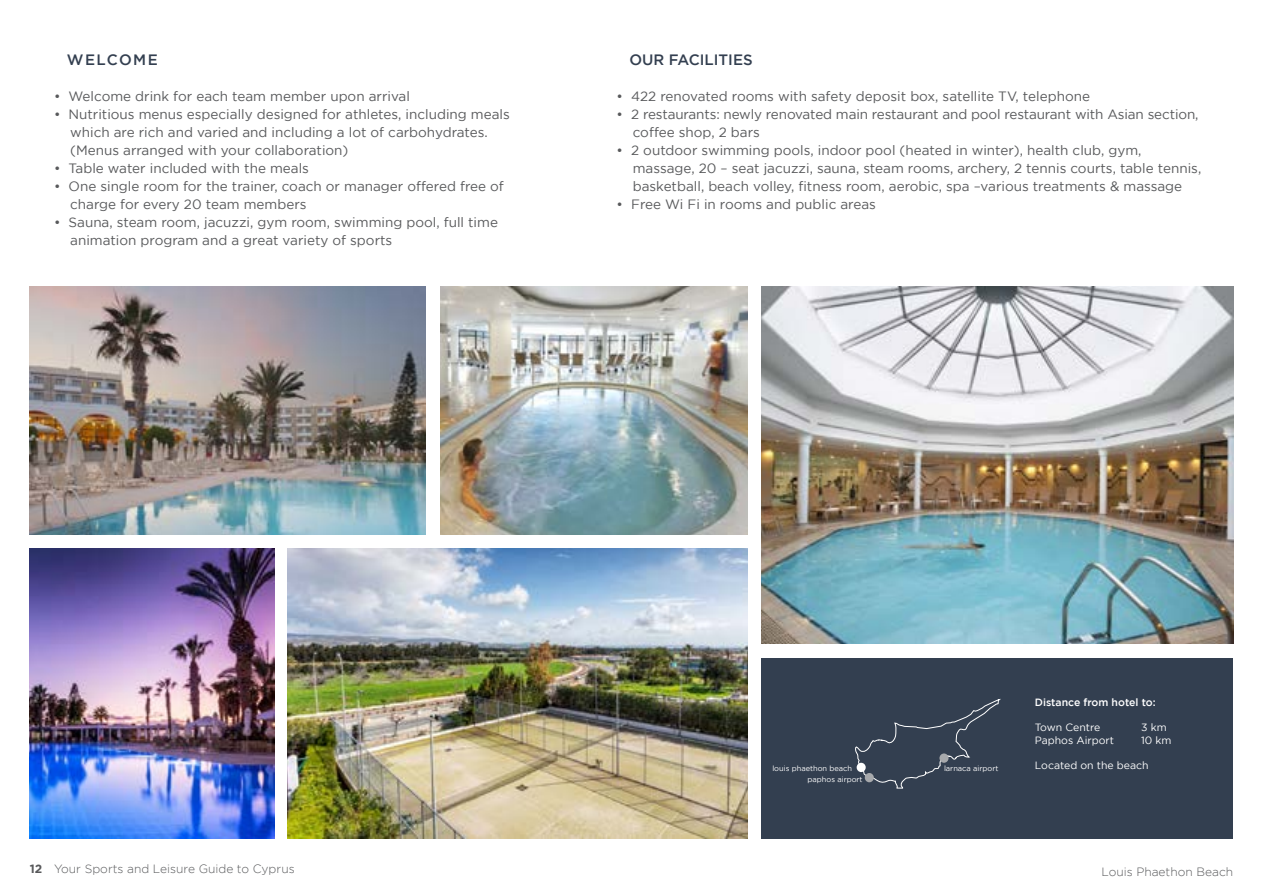
<style>
.page{position:relative;width:1263px;height:893px;background:#fff}
.page>*{position:absolute;margin:0;border:0;box-sizing:border-box;transform-origin:0 0}
.t1{font:500 15px "Gotham";color:#333f50}
.t2{font:500 15px "Gotham";letter-spacing:.1em;color:#333f50}
.t3{font:13.5px/18px "Gotham";color:#58595b}
.t4{font:300 12px "Gotham";color:#58595b}
.t5{font:10.5px "Gotham";color:#fff}
.t6{font:500 10.5px "Gotham";color:#fff}
.t7{font:7.5px "Gotham";color:#fff}
.s1{font-weight:700}
</style>
<div class="page">
<img style="left:30px;top:549px;width:244px;height:290px">
<img style="left:30px;top:286px;width:395px;height:249px">
<img style="left:288px;top:549px;width:460px;height:290px">
<img style="left:761px;top:286px;width:472px;height:357px">
<img style="left:441px;top:286px;width:307px;height:249px">
<div style="left:761px;top:658px;width:472px;height:181px;background:#333f50"></div>
<svg style="left:855px;top:698px;width:146px;height:91px"></svg>
<div style="left:865px;top:773px;width:9px;height:9px;background:#a7a9ac;border-radius:50%"></div>
<div style="left:939px;top:753px;width:9px;height:10px;background:#a7a9ac;border-radius:50%"></div>
<div style="left:857px;top:763px;width:9px;height:9px;background:#fff;border-radius:50%"></div>
<p class="t2" style="left:67px;top:51px;width:93px">WELCOME</p>
<p class="t3" style="left:54px;top:87px;width:357px">• Welcome drink for each team member upon arrival</p>
<p class="t3" style="left:70px;top:105px;width:441px;text-indent:-16px">• Nutritious menus especially designed for athletes, including meals which are rich and varied and including a lot of carbohydrates. (Menus arranged with your collaboration)</p>
<p class="t3" style="left:54px;top:159px;width:256px">• Table water included with the meals</p>
<p class="t3" style="left:70px;top:177px;width:435px;text-indent:-16px">• One single room for the trainer, coach or manager offered free of charge for every 20 team members</p>
<p class="t3" style="left:70px;top:213px;width:429px;text-indent:-16px">• Sauna, steam room, jacuzzi, gym room, swimming pool, full time animation program and a great variety of sports</p>
<p class="t1" style="left:629px;top:51px;width:125px">OUR FACILITIES</p>
<p class="t3" style="left:617px;top:87px;width:475px">• 422 renovated rooms with safety deposit box, satellite TV, telephone</p>
<p class="t3" style="left:633px;top:105px;width:567px;text-indent:-16px">• 2 restaurants: newly renovated main restaurant and pool restaurant with Asian section, coffee shop, 2 bars</p>
<p class="t3" style="left:633px;top:141px;width:570px;text-indent:-16px">• 2 outdoor swimming pools, indoor pool (heated in winter), health club, gym, massage, 20 – seat jacuzzi, sauna, steam rooms, archery, 2 tennis courts, table tennis, basketball, beach volley, fitness room, aerobic, spa –various treatments &amp; massage</p>
<p class="t3" style="left:617px;top:195px;width:261px">• Free Wi Fi in rooms and public areas</p>
<p class="t7" style="left:772px;top:764px;width:81px">louis phaethon beach</p>
<p class="t7" style="left:944px;top:764px;width:56px">larnaca airport</p>
<p class="t7" style="left:808px;top:775px;width:56px">paphos airport</p>
<p class="t6" style="left:1035px;top:696px;width:122px">Distance from hotel to:</p>
<p class="t5" style="left:1035px;top:721px;width:67px">Town Centre</p>
<p class="t5" style="left:1141px;top:721px;width:27px">3 km</p>
<p class="t5" style="left:1035px;top:734px;width:81px">Paphos Airport</p>
<p class="t5" style="left:1141px;top:734px;width:32px">10 km</p>
<p class="t5" style="left:1035px;top:759px;width:115px">Located on the beach</p>
<p class="t4" style="left:30px;top:863px;width:266px"><span class="s1">12</span> Your Sports and Leisure Guide to Cyprus</p>
<p class="t4" style="left:1101px;top:865px;width:133px">Louis Phaethon Beach</p>
</div>
